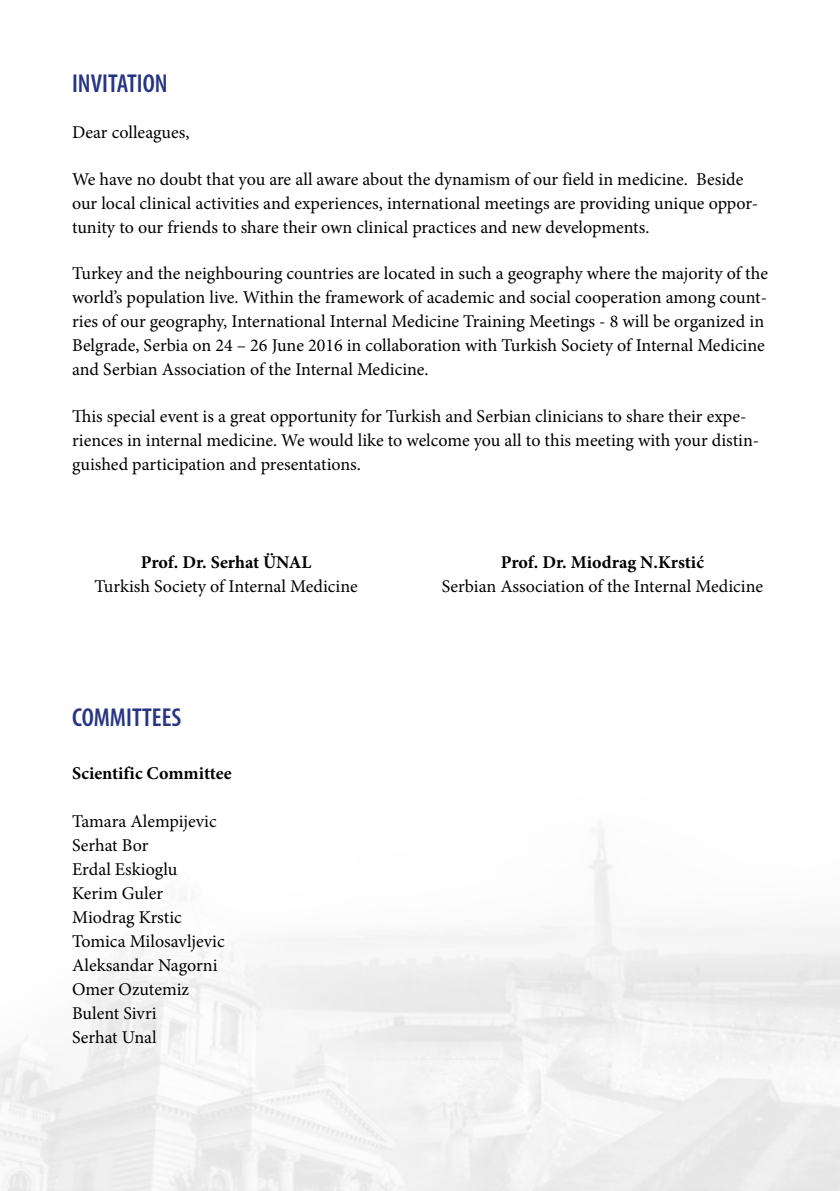
<style>
.page{position:relative;width:840px;height:1191px;background:#fff}
.page>*{position:absolute;margin:0;border:0;box-sizing:border-box;transform-origin:0 0}
.t1{font:600 condensed 26px "Myriad Pro";color:#283583}
.t2{font:18px/24px "Minion Pro";color:#000}
.t3{font:700 18px "Minion Pro";color:#000}
</style>
<div class="page">
<h1 class="t1" style="left:72px;top:69px;width:97px">INVITATION</h1>
<p class="t2" style="left:72px;top:120px;width:119px">Dear colleagues,</p>
<p class="t2" style="left:72px;top:167px;width:687px">We have no doubt that you are all aware about the dynamism of our field in medicine. Beside our local clinical activities and experiences, international meetings are providing unique oppor&shy;tunity to our friends to share their own clinical practices and new developments.</p>
<p class="t2" style="left:72px;top:261px;width:697px">Turkey and the neighbouring countries are located in such a geography where the majority of the world’s population live. Within the framework of academic and social cooperation among count&shy;ries of our geography, International Internal Medicine Training Meetings - 8 will be organized in Belgrade, Serbia on 24 – 26 June 2016 in collaboration with Turkish Society of Internal Medicine and Serbian Association of the Internal Medicine.</p>
<p class="t2" style="left:72px;top:404px;width:688px">This special event is a great opportunity for Turkish and Serbian clinicians to share their expe&shy;riences in internal medicine. We would like to welcome you all to this meeting with your distin&shy;guished participation and presentations.</p>
<p class="t3" style="left:141px;top:549px;width:172px">Prof. Dr. Serhat ÜNAL</p>
<p class="t2" style="left:94px;top:574px;width:265px">Turkish Society of Internal Medicine</p>
<h1 class="t1" style="left:72px;top:703px;width:111px">COMMITTEES</h1>
<p class="t3" style="left:72px;top:760px;width:161px">Scientific Committee</p>
<p class="t2" style="left:72px;top:809px;width:154px">Tamara Alempijevic<br>Serhat Bor<br>Erdal Eskioglu<br>Kerim Guler<br>Miodrag Krstic<br>Tomica Milosavljevic<br>Aleksandar Nagorni<br>Omer Ozutemiz<br>Bulent Sivri<br>Serhat Unal</p>
<p class="t3" style="left:500px;top:549px;width:204px">Prof. Dr. Miodrag N.Krstić</p>
<p class="t2" style="left:441px;top:574px;width:323px">Serbian Association of the Internal Medicine</p>
</div>
